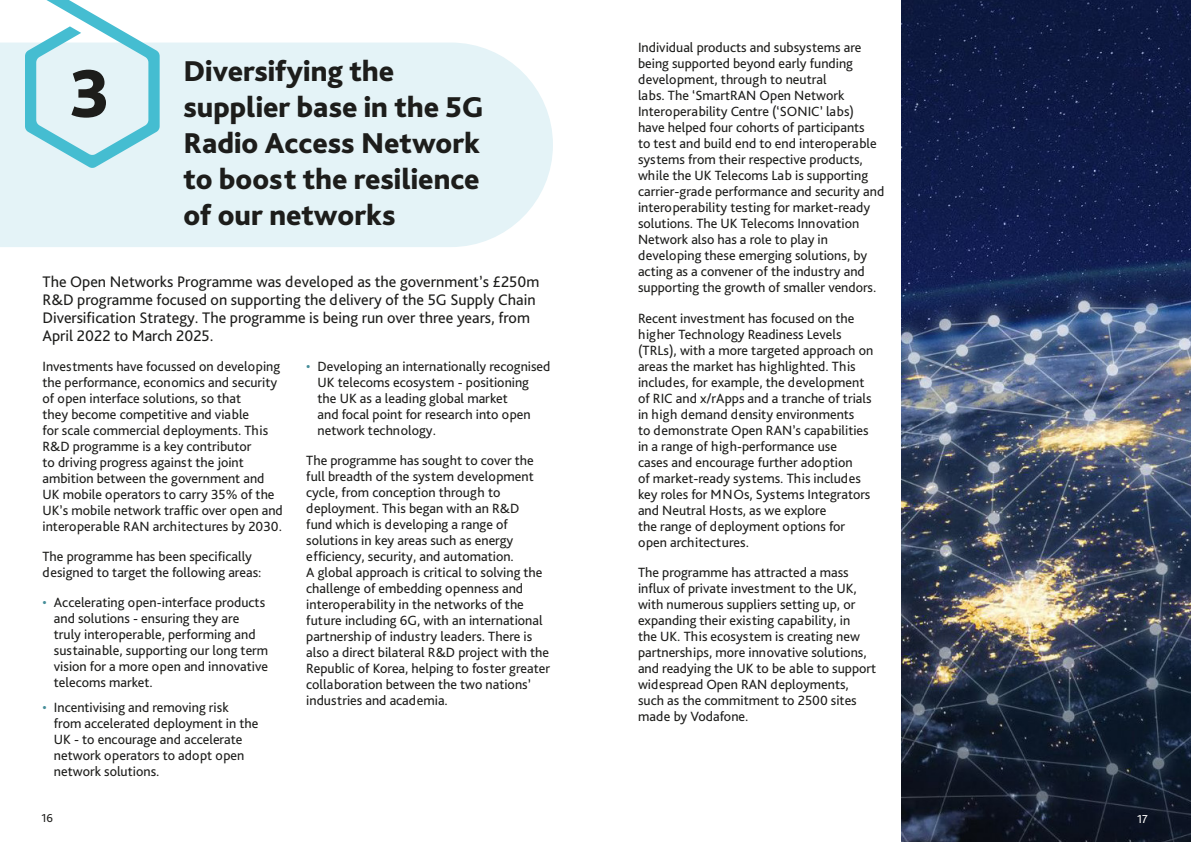
<style>
.page{position:relative;width:1191px;height:842px;background:#fff}
.page>*{position:absolute;margin:0;border:0;box-sizing:border-box;transform-origin:0 0}
.Heading_1{font:800 71px "Bliss Pro";color:#1d1d1b}
.Heading_1-2{font:800 30px/36px "Bliss Pro";color:#1d1d1b}
.Intro_Paragraph{font:16px/18px "Bliss Pro";color:#1d1d1b}
.Body_Copy{font:14px/16px "Bliss Pro";color:#1d1d1b}
.t1{font:12px "Bliss Pro";color:#1d1d1b}
.t2{font:12px "Bliss Pro";color:#fff}
.s1{color:#468e99}
</style>
<div class="page">
<img style="left:901px;top:0;width:290px;height:842px">
<div style="left:0;top:43px;width:553px;height:204px;background:#e4f3f7"></div>
<svg style="left:25px;top:0;width:135px;height:168px"></svg>
<p class="Heading_1" style="left:69px;top:49px;width:42px">3</p>
<p class="Heading_1-2" style="left:183px;top:52px;width:302px">Diversifying the supplier base in the 5G<br>Radio Access Network to boost the resilience of our networks</p>
<p class="Intro_Paragraph" style="left:43px;top:272px;width:498px">The Open Networks Programme was developed as the government’s £250m R&amp;D programme focused on supporting the delivery of the 5G Supply Chain Diversification Strategy. The programme is being run over three years, from April 2022 to March 2025.</p>
<p class="Body_Copy" style="left:43px;top:358px;width:242px">Investments have focussed on developing the performance, economics and security of open interface solutions, so that<br>they become competitive and viable<br>for scale commercial deployments. This R&amp;D programme is a key contributor<br>to driving progress against the joint ambition between the government and UK mobile operators to carry 35% of the UK’s mobile network traffic over open and interoperable RAN architectures by 2030.</p>
<p class="Body_Copy" style="left:43px;top:548px;width:220px">The programme has been specifically designed to target the following areas:</p>
<p class="Body_Copy" style="left:54px;top:594px;width:216px;text-indent:-11px"><span class="s1">•</span> Accelerating open-interface products and solutions - ensuring they are truly interoperable, performing and sustainable, supporting our long term vision for a more open and innovative telecoms market.</p>
<p class="Body_Copy" style="left:54px;top:699px;width:206px;text-indent:-11px"><span class="s1">•</span> Incentivising and removing risk from accelerated deployment in the<br>UK - to encourage and accelerate network operators to adopt open network solutions.</p>
<p class="Body_Copy" style="left:317px;top:358px;width:234px;text-indent:-11px"><span class="s1">•</span> Developing an internationally recognised UK telecoms ecosystem - positioning the UK as a leading global market<br>and focal point for research into open network technology.</p>
<p class="Body_Copy" style="left:306px;top:452px;width:245px">The programme has sought to cover the full breadth of the system development cycle, from conception through to deployment. This began with an R&amp;D<br>fund which is developing a range of solutions in key areas such as energy efficiency, security, and automation.<br>A global approach is critical to solving the challenge of embedding openness and interoperability in the networks of the future including 6G, with an international partnership of industry leaders. There is also a direct bilateral R&amp;D project with the Republic of Korea, helping to foster greater collaboration between the two nations’ industries and academia.</p>
<p class="Body_Copy" style="left:638px;top:39px;width:248px">Individual products and subsystems are being supported beyond early funding development, through to neutral<br>labs. The ‘SmartRAN Open Network Interoperability Centre (‘SONIC’ labs) have helped four cohorts of participants<br>to test and build end to end interoperable systems from their respective products, while the UK Telecoms Lab is supporting carrier-grade performance and security and interoperability testing for market-ready solutions. The UK Telecoms Innovation Network also has a role to play in developing these emerging solutions, by acting as a convener of the industry and supporting the growth of smaller vendors.</p>
<p class="Body_Copy" style="left:638px;top:310px;width:237px">Recent investment has focused on the higher Technology Readiness Levels (TRLs), with a more targeted approach on areas the market has highlighted. This includes, for example, the development of RIC and x/rApps and a tranche of trials in high demand density environments<br>to demonstrate Open RAN’s capabilities in a range of high-performance use<br>cases and encourage further adoption<br>of market-ready systems. This includes key roles for MNOs, Systems Integrators and Neutral Hosts, as we explore<br>the range of deployment options for open architectures.</p>
<p class="Body_Copy" style="left:638px;top:564px;width:240px">The programme has attracted a mass influx of private investment to the UK, with numerous suppliers setting up, or expanding their existing capability, in<br>the UK. This ecosystem is creating new partnerships, more innovative solutions, and readying the UK to be able to support widespread Open RAN deployments, such as the commitment to 2500 sites made by Vodafone.</p>
<p class="t1" style="left:42px;top:811px;width:13px">16</p>
<p class="t2" style="left:1137px;top:812px;width:12px">17</p>
</div>
